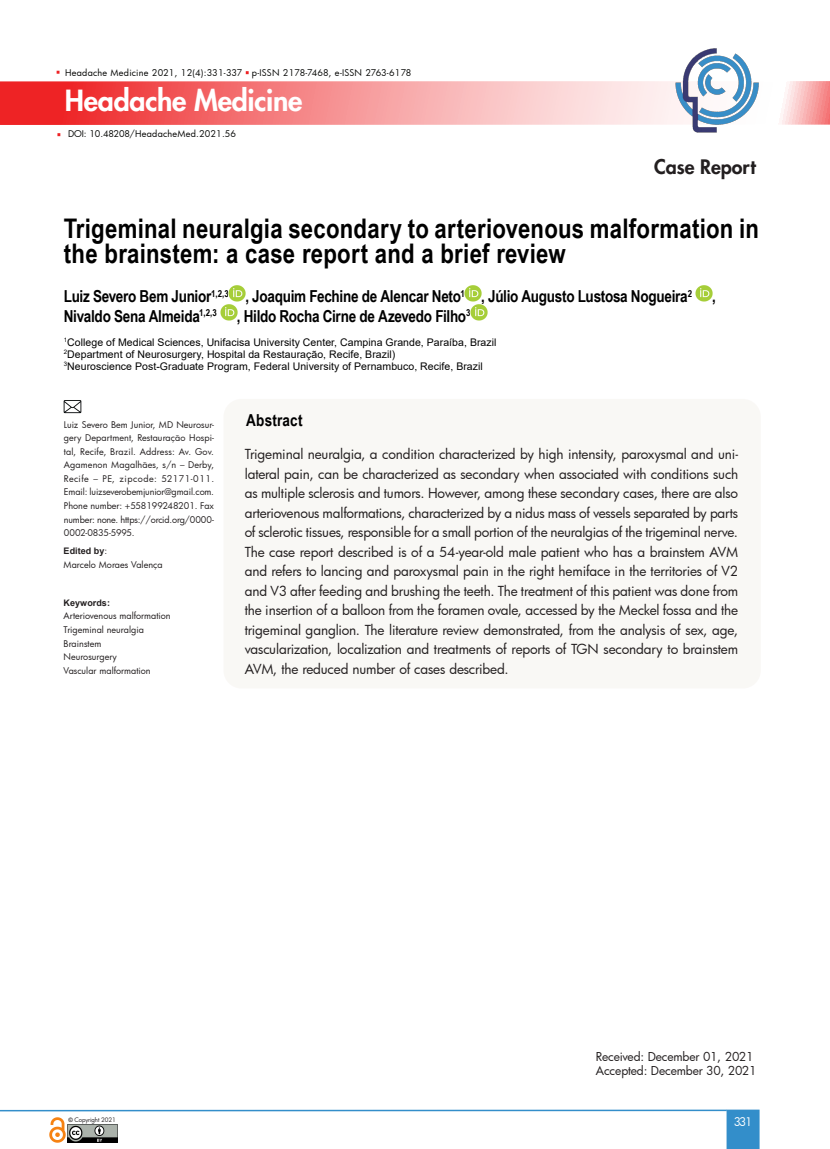
<style>
.page{position:relative;width:830px;height:1149px;background:#fff}
.page>*{position:absolute;margin:0;border:0;box-sizing:border-box;transform-origin:0 0}
.t1{font:800 28.5px "Futura";letter-spacing:-.01em;color:#fff}
.t2{font:700 27px/25.5px "Arial Narrow";letter-spacing:.01em;color:#000}
.t3{font:800 19.5px "Futura";color:#231f20}
.t4{font:700 16.5px "Arial Narrow";letter-spacing:-.015em;color:#000}
.t5{font:700 16.5px "Arial Narrow";letter-spacing:.01em;color:#000}
.texto{font:13.5px/19.5px "Futura";letter-spacing:-.01em;color:#231f20;text-align:justify}
.texto-2{font:12px "Futura";letter-spacing:-.01em;color:#231f20}
.t6{font:11.55px "Futura";color:#fff}
.texto-3{font:10.5px "Arial";letter-spacing:.005em;color:#000}
.texto-4{font:9px/13.5px "Futura";color:#231f20;text-align:justify}
.t7{font:9px "Futura";letter-spacing:.03em;color:#040503}
.texto-5{font:700 9px "Arial";letter-spacing:.005em;color:#231f20}
.t8{font:6px "Futura";letter-spacing:-.015em;color:#231f20}
.s1{font-style:inherit}
.s2{font-family:"Futura";font-weight:400}
.s3{font-family:"Arial";font-weight:700}
</style>
<div class="page">
<svg style="left:0;top:81px;width:829px;height:44px;background:#f69394"></svg>
<svg style="left:726px;top:1109px;width:33px;height:39px"></svg>
<hr style="left:0;top:1109px;width:726px;height:1px;background:#338eca">
<img style="left:67px;top:1124px;width:50px;height:18px">
<img style="left:49px;top:1117px;width:17px;height:25px">
<img style="left:674px;top:48px;width:85px;height:85px">
<img style="left:229px;top:285px;width:17px;height:16px">
<img style="left:464px;top:285px;width:17px;height:16px">
<img style="left:695px;top:285px;width:17px;height:16px">
<img style="left:220px;top:305px;width:17px;height:16px">
<img style="left:470px;top:305px;width:17px;height:16px">
<div style="left:223px;top:399px;width:537px;height:289px;background:#f9f8f5;border-radius:18px"></div>
<img style="left:64px;top:400px;width:18px;height:14px">
<p class="t7" style="left:65px;top:66px;width:348px">Headache Medicine 2021, 12(4):331-337 p-ISSN 2178-7468, e-ISSN 2763-6178</p>
<h1 class="t1" style="left:65px;top:83px;width:239px">Headache Medicine</h1>
<p class="t7" style="left:68px;top:127px;width:169px"><span class="s1">DOI: 10.48208/</span>HeadacheMed.2021.56</p>
<p class="t3" style="left:653px;top:154px;width:103px">Case Report</p>
<p class="t2" style="left:64px;top:214px;width:696px">Trigeminal neuralgia secondary to arteriovenous malformation in the brainstem: a case report and a brief review</p>
<p class="t4" style="left:64px;top:284px;width:653px">Luiz Severo Bem Junior<sup>1,2,3</sup> , Joaquim Fechine de Alencar Neto<sup>1</sup> , Júlio Augusto Lustosa Nogueira<sup>2</sup> ,</p>
<p class="t4" style="left:64px;top:303px;width:408px">Nivaldo Sena Almeida<sup>1,2,3</sup> , Hildo Rocha Cirne de Azevedo Filho<sup>3</sup></p>
<p class="texto-3" style="left:64px;top:335px;width:434px"><sup>1</sup>College of Medical Sciences, Unifacisa University Center, Campina Grande, Paraíba, Brazil</p>
<p class="texto-3" style="left:64px;top:347px;width:333px"><sup>2</sup>Department of Neurosurgery, Hospital da Restauração, Recife, Brazil)</p>
<p class="texto-3" style="left:64px;top:359px;width:420px"><sup>3</sup>Neuroscience Post-Graduate Program, Federal University of Pernambuco, Recife, Brazil</p>
<p class="texto-4" style="left:64px;top:417px;width:152px">Luiz Severo Bem Junior, MD Neurosur&shy;gery Department, Restauração Hospi&shy;tal, Recife, Brazil. Address: Av. Gov.<br>Agamenon Magalhães, s/n – Derby, Recife – PE, zipcode: 52171-011.<br>Email: luizseverobemjunior@gmail.com.<br>Phone number: +558199248201. Fax number: none. https://orcid.org/0000- 0002-0835-5995.</p>
<p class="texto-5" style="left:64px;top:544px;width:45px">Edited by<span class="s2">:</span></p>
<p class="texto-4" style="left:64px;top:557px;width:100px">Marcelo Moraes Valença</p>
<p class="texto-5" style="left:64px;top:596px;width:48px">Keywords:</p>
<p class="texto-4" style="left:64px;top:609px;width:108px">Arteriovenous malformation</p>
<p class="texto-4" style="left:64px;top:622px;width:82px">Trigeminal neuralgia</p>
<p class="texto-4" style="left:64px;top:636px;width:39px">Brainstem</p>
<p class="texto-4" style="left:64px;top:649px;width:55px">Neurosurgery</p>
<p class="texto-4" style="left:64px;top:663px;width:88px">Vascular malformation</p>
<p class="t5" style="left:246px;top:407px;width:58px">Abstract</p>
<p class="texto" style="left:244px;top:444px;width:494px">Trigeminal neuralgia, a condition characterized by high intensity, paroxysmal and uni&shy;lateral pain, can be characterized as secondary when associated with conditions such as multiple sclerosis and tumors. However, among these secondary cases, there are also arteriovenous malformations, characterized by a nidus mass of vessels separated by parts of sclerotic tissues, responsible for a small portion of the neuralgias of the trigeminal nerve.<br>The case report described is of a 54-year-old male patient who has a brainstem AVM and refers to lancing and paroxysmal pain in the right hemiface in the territories of V2 and V3 after feeding and brushing the teeth. The treatment of this patient was done from the insertion of a balloon from the foramen ovale, accessed by the Meckel fossa and the trigeminal ganglion. The literature review demonstrated, from the analysis of sex, age, vascularization, localization and treatments of reports of TGN secondary to brainstem AVM, the reduced number of cases described.</p>
<p class="t8" style="left:68px;top:1114px;width:49px"><span class="s3">©</span> Copyright 2021</p>
<p class="texto-2" style="left:595px;top:1048px;width:159px">Received: December 01, 2021</p>
<p class="texto-2" style="left:595px;top:1061px;width:162px">Accepted: December 30, 2021</p>
<p class="t6" style="left:733px;top:1113px;width:20px">331</p>
</div>
